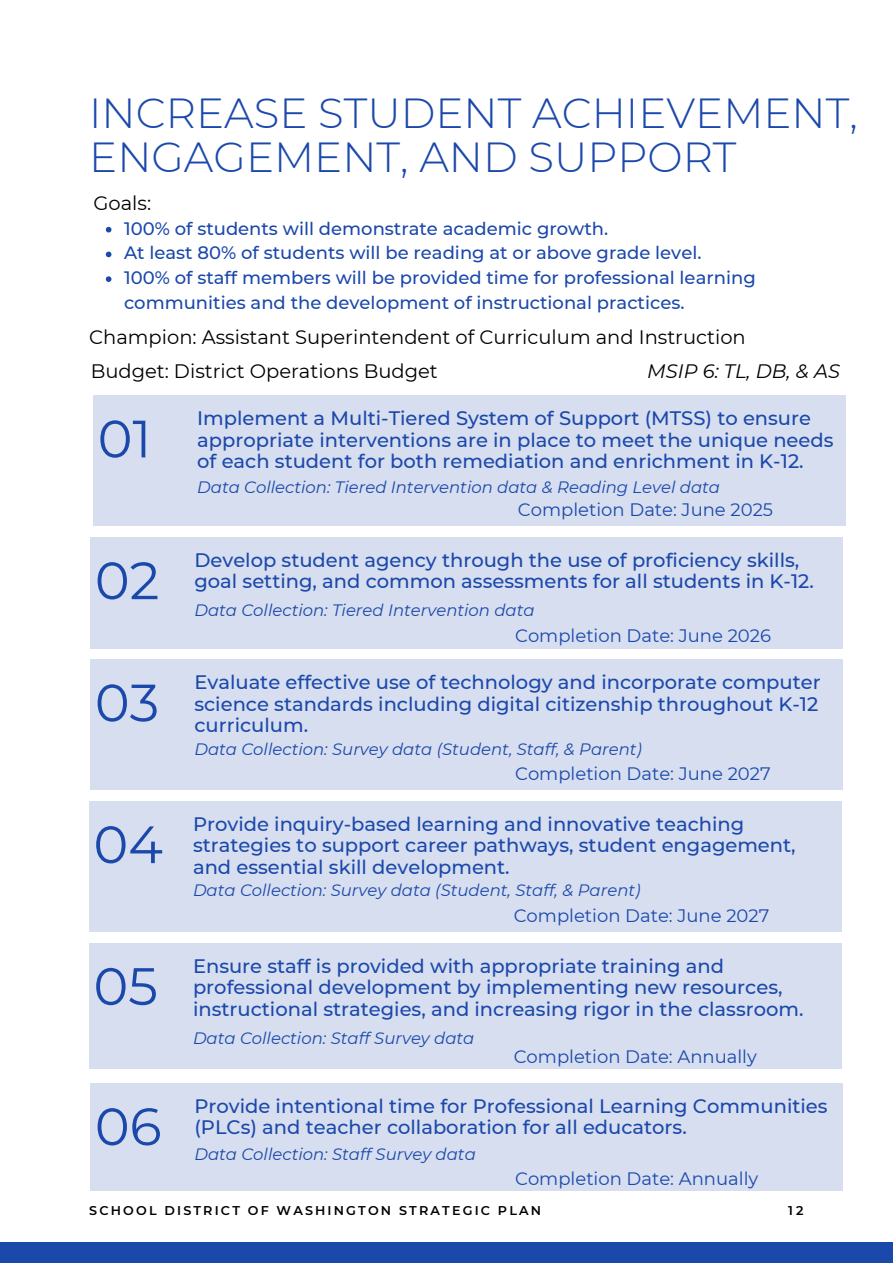
<style>
.page{position:relative;width:893px;height:1264px;background:#fff}
.page>*{position:absolute;margin:0;border:0;box-sizing:border-box;transform-origin:0 0}
.t1{font:52.5px "Montserrat";color:#1b48ab}
.t2{font:300 42px/43.8px "Montserrat";color:#1b48ab}
.t3{font:500 19.5px/21.3px "Montserrat";color:#1b48ab}
.t4{font:19.5px "Montserrat";color:#000}
.t5{font:italic 19.5px "Montserrat";color:#000}
.t6{font:500 18px/24.8px "Montserrat";color:#1b48ab}
.t7{font:18px "Montserrat";color:#1b48ab}
.t8{font:italic 16.5px "Montserrat";color:#1b48ab}
.t9{font:600 12.75px "Montserrat";letter-spacing:.17em;color:#000}
</style>
<div class="page">
<div style="left:0;top:1242px;width:892px;height:20px;background:#1b48ab"></div>
<svg style="left:106px;top:227px;width:5px;height:5px"></svg>
<svg style="left:106px;top:251px;width:5px;height:6px"></svg>
<svg style="left:106px;top:276px;width:5px;height:6px"></svg>
<div style="left:89px;top:942px;width:752px;height:126px;background:#d6deef"></div>
<div style="left:91px;top:1082px;width:752px;height:108px;background:#d6deef"></div>
<div style="left:89px;top:801px;width:752px;height:130px;background:#d6deef"></div>
<div style="left:91px;top:537px;width:752px;height:111px;background:#d6deef"></div>
<div style="left:93px;top:395px;width:752px;height:130px;background:#d6deef"></div>
<div style="left:91px;top:659px;width:752px;height:130px;background:#d6deef"></div>
<p class="t2" style="left:89px;top:91px;width:770px">INCREASE STUDENT ACHIEVEMENT,<br>ENGAGEMENT, AND SUPPORT</p>
<p class="t4" style="left:93px;top:191px;width:59px">Goals:</p>
<p class="t6" style="left:124px;top:216px;width:485px">100% of students will demonstrate academic growth.</p>
<p class="t6" style="left:124px;top:241px;width:579px">At least 80% of students will be reading at or above grade level.</p>
<p class="t6" style="left:124px;top:265px;width:633px">100% of staff members will be provided time for professional learning communities and the development of instructional practices.</p>
<p class="t4" style="left:89px;top:325px;width:658px">Champion: Assistant Superintendent of Curriculum and Instruction</p>
<p class="t4" style="left:91px;top:359px;width:348px">Budget: District Operations Budget</p>
<p class="t5" style="left:647px;top:359px;width:194px">MSIP 6: TL, DB, &amp; AS</p>
<p class="t1" style="left:98px;top:406px;width:55px">01</p>
<p class="t3" style="left:197px;top:407px;width:637px">Implement a Multi-Tiered System of Support (MTSS) to ensure appropriate interventions are in place to meet the unique needs</p>
<p class="t3" style="left:197px;top:450px;width:608px">of each student for both remediation and enrichment in K-12.</p>
<p class="t8" style="left:197px;top:477px;width:524px">Data Collection: Tiered Intervention data &amp; Reading Level data</p>
<p class="t7" style="left:518px;top:498px;width:257px">Completion Date: June 2025</p>
<p class="t3" style="left:194px;top:549px;width:606px">Develop student agency through the use of proficiency skills,</p>
<p class="t1" style="left:95px;top:548px;width:66px">02</p>
<p class="t3" style="left:194px;top:571px;width:621px">goal setting, and common assessments for all students in K-12.</p>
<p class="t8" style="left:194px;top:600px;width:342px">Data Collection: Tiered Intervention data</p>
<p class="t7" style="left:515px;top:624px;width:257px">Completion Date: June 2026</p>
<p class="t1" style="left:95px;top:670px;width:66px">03</p>
<p class="t1" style="left:93px;top:812px;width:71px">04</p>
<p class="t3" style="left:194px;top:671px;width:627px">Evaluate effective use of technology and incorporate computer science standards including digital citizenship throughout K-12</p>
<p class="t3" style="left:194px;top:714px;width:115px">curriculum.</p>
<p class="t8" style="left:194px;top:738px;width:449px">Data Collection: Survey data (Student, Staff, &amp; Parent)</p>
<p class="t7" style="left:515px;top:762px;width:257px">Completion Date: June 2027</p>
<p class="t3" style="left:193px;top:813px;width:604px">Provide inquiry-based learning and innovative teaching strategies to support career pathways, student engagement,</p>
<p class="t3" style="left:193px;top:856px;width:318px">and essential skill development.</p>
<p class="t8" style="left:193px;top:880px;width:449px">Data Collection: Survey data (Student, Staff, &amp; Parent)</p>
<p class="t7" style="left:513px;top:904px;width:257px">Completion Date: June 2027</p>
<p class="t3" style="left:193px;top:955px;width:591px">Ensure staff is provided with appropriate training and professional development by implementing new resources,</p>
<p class="t1" style="left:93px;top:954px;width:66px">05</p>
<p class="t3" style="left:193px;top:997px;width:612px">instructional strategies, and increasing rigor in the classroom.</p>
<p class="t8" style="left:193px;top:1028px;width:283px">Data Collection: Staff Survey data</p>
<p class="t7" style="left:513px;top:1045px;width:245px">Completion Date: Annually</p>
<p class="t3" style="left:194px;top:1095px;width:634px">Provide intentional time for Professional Learning Communities</p>
<p class="t1" style="left:95px;top:1094px;width:68px">06</p>
<p class="t3" style="left:194px;top:1116px;width:494px">(PLCs) and teacher collaboration for all educators.</p>
<p class="t8" style="left:194px;top:1144px;width:283px">Data Collection: Staff Survey data</p>
<p class="t7" style="left:515px;top:1167px;width:245px">Completion Date: Annually</p>
<p class="t9" style="left:89px;top:1202px;width:453px">SCHOOL DISTRICT OF WASHINGTON STRATEGIC PLAN</p>
<p class="t9" style="left:788px;top:1202px;width:17px">12</p>
</div>
